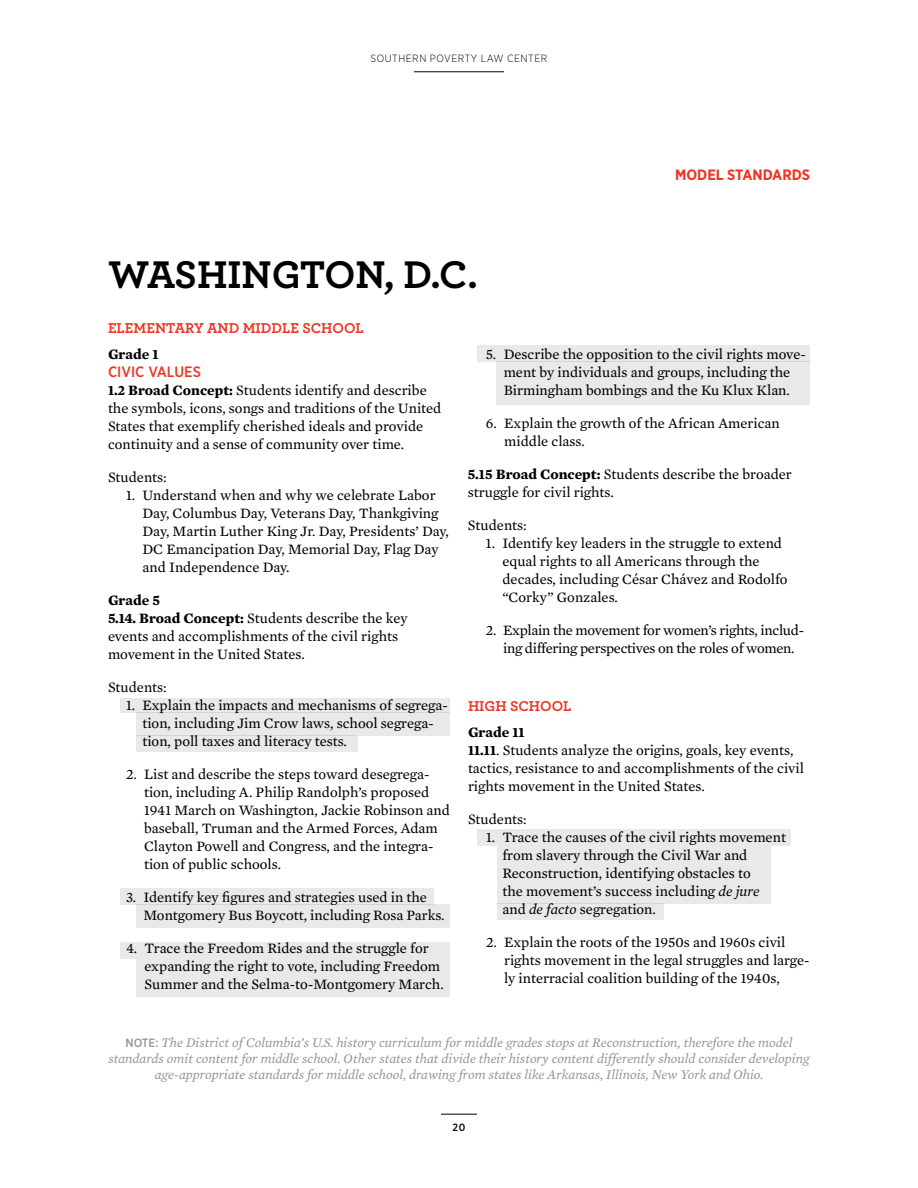
<style>
.page{position:relative;width:918px;height:1188px;background:#fff}
.page>*{position:absolute;margin:0;border:0;box-sizing:border-box;transform-origin:0 0}
.t1{font:700 40.5px "Archer";color:#000}
.t2{font:700 15px "Archer";color:#ee3524}
.t3{font:700 15px "Gotham Narrow";color:#ee3524}
.t4{font:500 15px "Gotham Narrow";color:#ee3524}
.t5{font:14.7px/18px "Mercury Text G2";color:#000}
.t6{font:14.7px/18px "Mercury Text G2";letter-spacing:-.02em;color:#000;text-align:center}
.t7{font:700 14.7px "Mercury Text G2";color:#000}
.t8{font:italic 13.5px/16.2px "Mercury Text G2";color:#939598;text-align:center}
.t9{font:300 10.5px "Gotham Narrow";letter-spacing:.05em;color:#000}
.t10{font:500 10.5px "Gotham Narrow";color:#000}
.s1{font-weight:700}
.s2{font-style:italic}
.s3{font-family:"Gotham Narrow";font-weight:500;font-style:normal;font-size:12px}
</style>
<div class="page">
<hr style="left:441px;top:1114px;width:36px;height:1px;background:#000">
<hr style="left:414px;top:71px;width:90px;height:1px;background:#000">
<div style="left:121px;top:698px;width:329px;height:14px;background:#e8e9e9"></div>
<div style="left:137px;top:712px;width:313px;height:24px;background:#e8e9e9"></div>
<div style="left:137px;top:736px;width:221px;height:16px;background:#e8e9e9"></div>
<div style="left:121px;top:888px;width:313px;height:16px;background:#e8e9e9"></div>
<div style="left:137px;top:904px;width:313px;height:24px;background:#e8e9e9"></div>
<div style="left:121px;top:943px;width:329px;height:16px;background:#e8e9e9"></div>
<div style="left:137px;top:959px;width:313px;height:38px;background:#e8e9e9"></div>
<div style="left:477px;top:346px;width:333px;height:16px;background:#e8e9e9"></div>
<div style="left:497px;top:362px;width:313px;height:43px;background:#e8e9e9"></div>
<div style="left:477px;top:830px;width:313px;height:16px;background:#e8e9e9"></div>
<div style="left:497px;top:846px;width:273px;height:58px;background:#e8e9e9"></div>
<div style="left:497px;top:904px;width:166px;height:16px;background:#e8e9e9"></div>
<p class="t9" style="left:371px;top:52px;width:178px">SOUTHERN POVERTY LAW CENTER</p>
<p class="t3" style="left:675px;top:165px;width:136px">MODEL STANDARDS</p>
<h1 class="t1" style="left:108px;top:243px;width:31px">WASH</h1>
<h1 class="t1" style="left:228px;top:243px;width:252px">INGTON, D.C.</h1>
<p class="t2" style="left:108px;top:316px;width:19px">ELEME</p>
<p class="t2" style="left:155px;top:316px;width:206px">NTARY AND MIDDLE SCHOOL</p>
<p class="t7" style="left:108px;top:345px;width:52px">Grade 1</p>
<p class="t4" style="left:108px;top:362px;width:95px">CIVIC VALUES</p>
<p class="t5" style="left:108px;top:381px;width:335px"><span class="s1">1.2 Broad Concept:</span> Students identify and describe the symbols, icons, songs and traditions of the United States that exemplify cherished ideals and provide continuity and a sense of community over time.</p>
<p class="t5" style="left:108px;top:468px;width:60px">Students:</p>
<p class="t5" style="left:142px;top:486px;width:308px;text-indent:-16px">1. Understand when and why we celebrate Labor Day, Columbus Day, Veterans Day, Thankgiving Day, Martin Luther King Jr. Day, Presidents’ Day, DC Emancipation Day, Memorial Day, Flag Day and Independence Day.</p>
<p class="t5" style="left:108px;top:591px;width:301px"><span class="s1">Grade 5<br>5.14. Broad Concept:</span> Students describe the key events and accomplishments of the civil rights movement in the United States.</p>
<p class="t5" style="left:108px;top:678px;width:60px">Students:</p>
<p class="t5" style="left:142px;top:696px;width:307px;text-indent:-16px">1. Explain the impacts and mechanisms of segrega&shy;tion, including Jim Crow laws, school segrega&shy;tion, poll taxes and literacy tests.</p>
<p class="t5" style="left:144px;top:765px;width:307px;text-indent:-18px">2. List and describe the steps toward desegrega&shy;tion, including A. Philip Randolph’s proposed 1941 March on Washington, Jackie Robinson and baseball, Truman and the Armed Forces, Adam Clayton Powell and Congress, and the integra&shy;tion of public schools.</p>
<p class="t5" style="left:143px;top:888px;width:303px;text-indent:-17px">3. Identify key figures and strategies used in the<br>Montgomery Bus Boycott, including Rosa Parks.</p>
<p class="t5" style="left:144px;top:939px;width:301px;text-indent:-18px">4. Trace the Freedom Rides and the struggle for expanding the right to vote, including Freedom<br>Summer and the Selma-to-Montgomery March.</p>
<p class="t5" style="left:486px;top:345px;width:321px;text-align:center">5. Describe the opposition to the civil rights move&shy;ment by individuals and groups, including the<br>Birmingham bombings and the Ku Klux Klan.</p>
<p class="t5" style="left:504px;top:414px;width:277px;text-indent:-18px">6. Explain the growth of the African American middle class.</p>
<p class="t5" style="left:468px;top:465px;width:325px"><span class="s1">5.15 Broad Concept:</span> Students describe the broader struggle for civil rights.</p>
<p class="t5" style="left:468px;top:516px;width:60px">Students:</p>
<p class="t5" style="left:502px;top:534px;width:287px;text-indent:-16px">1. Identify key leaders in the struggle to extend equal rights to all Americans through the decades, including César Chávez and Rodolfo “Corky” Gonzales.</p>
<p class="t6" style="left:486px;top:621px;width:320px">2. Explain the movement for women’s rights, includ&shy;ing differing perspectives on the roles of women.</p>
<p class="t2" style="left:468px;top:694px;width:101px">HIGH SCHOOL</p>
<p class="t5" style="left:468px;top:723px;width:338px"><span class="s1">Grade 11<br>11.11</span>. Students analyze the origins, goals, key events, tactics, resistance to and accomplishments of the civil rights movement in the United States.</p>
<p class="t5" style="left:468px;top:810px;width:60px">Students:</p>
<p class="t5" style="left:502px;top:828px;width:285px;text-indent:-16px">1. Trace the causes of the civil rights movement from slavery through the Civil War and Reconstruction, identifying obstacles to<br>the movement’s success including <span class="s2">de jure </span>and <span class="s2">de facto</span> segregation.</p>
<p class="t5" style="left:504px;top:933px;width:307px;text-indent:-18px">2. Explain the roots of the 1950s and 1960s civil rights movement in the legal struggles and large&shy;ly interracial coalition building of the 1940s,</p>
<p class="t8" style="left:108px;top:1034px;width:703px"><span class="s3">NOTE:</span> The District of Columbia’s U.S. history curriculum for middle grades stops at Reconstruction, therefore the model standards omit content for middle school. Other states that divide their history content differently should consider developing age-appropriate standards for middle school, drawing from states like Arkansas, Illinois, New York and Ohio.</p>
<p class="t10" style="left:453px;top:1121px;width:14px">20</p>
</div>
